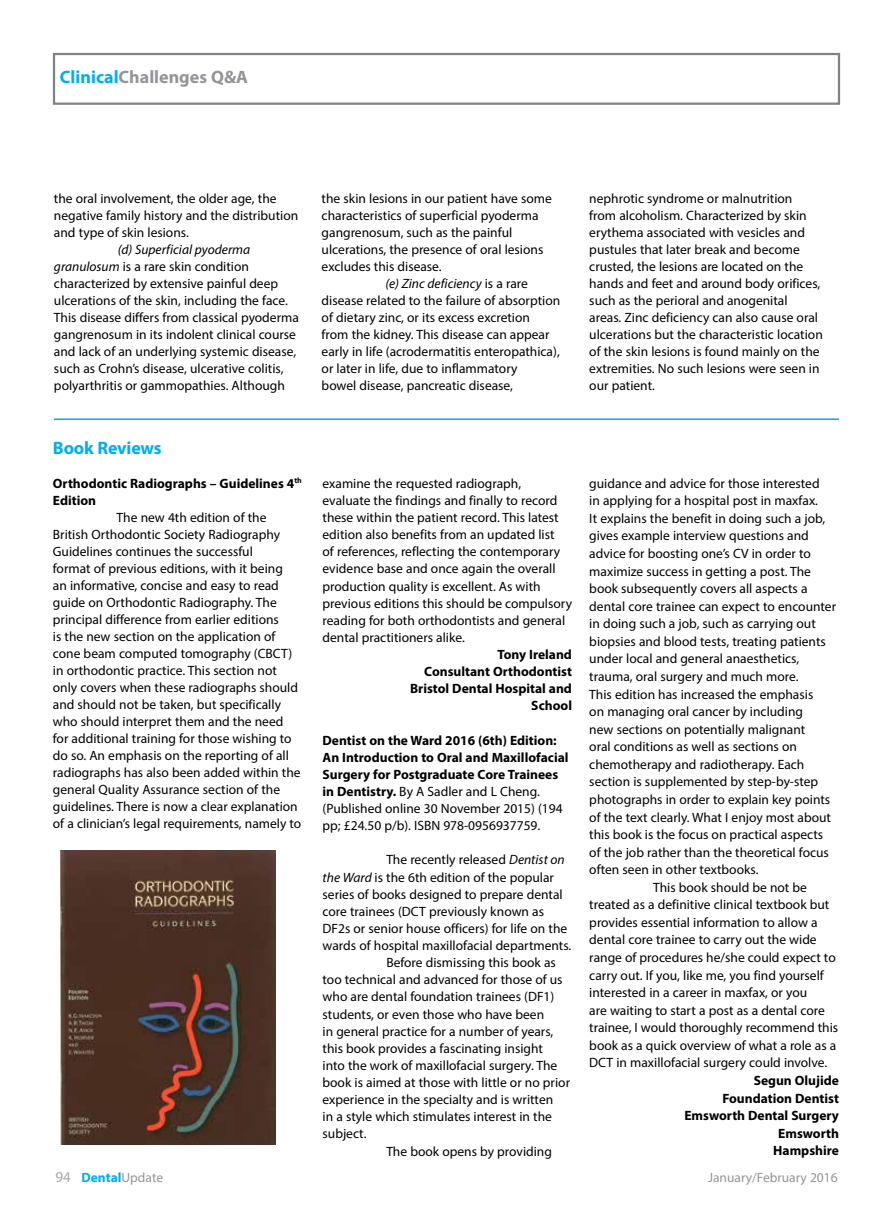
<style>
.page{position:relative;width:893px;height:1212px;background:#fff}
.page>*{position:absolute;margin:0;border:0;box-sizing:border-box;transform-origin:0 0}
.t1{font:700 18px "Myriad Pro";color:#939598}
.t2{font:700 18px "Myriad Pro";letter-spacing:-.01em;color:#00aeef}
.t3{font:13.5px/17px "Myriad Pro";color:#000}
.t4{font:700 13.5px/17.1px "Myriad Pro";color:#000}
.t5{font:italic 13.5px "Myriad Pro";color:#000}
.t6{font:13.5px "Myriad Pro";color:#939598}
.t7{font:700 13.5px "Myriad Pro";color:#00aeef}
.s1{color:#00aeef}
.s2{font-style:italic}
.s3{font-style:normal}
.s4{font-weight:400}
.s5{font-weight:400;font-size:15px;color:#a7a9ac}
.s6{font-weight:400;color:#939598}
</style>
<div class="page">
<div style="left:53px;top:53px;width:787px;height:52px;border:2px solid #808285"></div>
<hr style="left:54px;top:418px;width:785px;height:2px;background:#00aeef">
<img style="left:61px;top:850px;width:214px;height:295px">
<h1 class="t1" style="left:60px;top:65px;width:190px"><span class="s1">Clinical</span>Challenges Q&amp;A</h1>
<p class="t3" style="left:54px;top:190px;width:246px">the oral involvement, the older age, the negative family history and the distribution and type of skin lesions.</p>
<p class="t3" style="left:54px;top:241px;width:246px;text-indent:64px"><span class="s2">(d) Superficial pyoderma granulosum</span> is a rare skin condition characterized by extensive painful deep ulcerations of the skin, including the face.<br>This disease differs from classical pyoderma gangrenosum in its indolent clinical course and lack of an underlying systemic disease, such as Crohn’s disease, ulcerative colitis, polyarthritis or gammopathies. Although</p>
<h1 class="t2" style="left:53px;top:436px;width:110px">Book Reviews</h1>
<p class="t4" style="left:53px;top:474px;width:250px">Orthodontic Radiographs – Guidelines 4<sup>th<br></sup>Edition</p>
<p class="t3" style="left:53px;top:509px;width:250px;text-indent:64px">The new 4th edition of the British Orthodontic Society Radiography Guidelines continues the successful<br>format of previous editions, with it being<br>an informative, concise and easy to read guide on Orthodontic Radiography. The principal difference from earlier editions<br>is the new section on the application of cone beam computed tomography (CBCT) in orthodontic practice. This section not only covers when these radiographs should and should not be taken, but specifically who should interpret them and the need for additional training for those wishing to do so. An emphasis on the reporting of all radiographs has also been added within the general Quality Assurance section of the guidelines. There is now a clear explanation of a clinician’s legal requirements, namely to</p>
<p class="t3" style="left:322px;top:190px;width:232px">the skin lesions in our patient have some</p>
<p class="t3" style="left:322px;top:207px;width:218px">characteristics of superficial pyoderma</p>
<p class="t3" style="left:322px;top:224px;width:192px">gangrenosum, such as the painful</p>
<p class="t3" style="left:322px;top:241px;width:223px">ulcerations, the presence of oral lesions</p>
<p class="t3" style="left:322px;top:258px;width:122px">excludes this disease.</p>
<p class="t5" style="left:385px;top:275px;width:144px">(e) Zinc deficiency <span class="s3">is a rare</span></p>
<p class="t3" style="left:322px;top:292px;width:240px">disease related to the failure of absorption</p>
<p class="t3" style="left:322px;top:309px;width:210px">of dietary zinc, or its excess excretion</p>
<p class="t3" style="left:322px;top:326px;width:229px">from the kidney. This disease can appear</p>
<p class="t3" style="left:322px;top:343px;width:240px">early in life (acrodermatitis enteropathica),</p>
<p class="t3" style="left:322px;top:360px;width:197px">or later in life, due to inflammatory</p>
<p class="t3" style="left:322px;top:377px;width:193px">bowel disease, pancreatic disease,</p>
<p class="t3" style="left:589px;top:190px;width:235px">nephrotic syndrome or malnutrition<br>from alcoholism. Characterized by skin erythema associated with vesicles and pustules that later break and become crusted, the lesions are located on the hands and feet and around body orifices, such as the perioral and anogenital areas. Zinc deficiency can also cause oral ulcerations but the characteristic location of the skin lesions is found mainly on the extremities. No such lesions were seen in our patient.</p>
<p class="t3" style="left:323px;top:474px;width:251px">examine the requested radiograph, evaluate the findings and finally to record these within the patient record. This latest edition also benefits from an updated list<br>of references, reflecting the contemporary evidence base and once again the overall production quality is excellent. As with previous editions this should be compulsory reading for both orthodontists and general dental practitioners alike.</p>
<p class="t4" style="left:410px;top:645px;width:163px;text-align:right">Tony Ireland<br>Consultant Orthodontist<br>Bristol Dental Hospital and<br>School</p>
<p class="t4" style="left:323px;top:731px;width:247px">Dentist on the Ward 2016 (6th) Edition:<br>An Introduction to Oral and Maxillofacial Surgery for Postgraduate Core Trainees in Dentistry. <span class="s4">By A Sadler and L Cheng. (Published online 30 November 2015) (194 pp; £24.50 p/b). ISBN 978-0956937759.</span></p>
<p class="t3" style="left:386px;top:851px;width:180px">The recently released <span class="s2">Dentist on</span></p>
<p class="t3" style="left:323px;top:868px;width:233px"><span class="s2">the Ward</span> is the 6th edition of the popular</p>
<p class="t3" style="left:323px;top:885px;width:242px">series of books designed to prepare dental</p>
<p class="t3" style="left:323px;top:902px;width:223px">core trainees (DCT previously known as</p>
<p class="t3" style="left:323px;top:920px;width:246px">DF2s or senior house officers) for life on the</p>
<p class="t3" style="left:323px;top:937px;width:250px">wards of hospital maxillofacial departments.</p>
<p class="t3" style="left:386px;top:954px;width:171px">Before dismissing this book as</p>
<p class="t3" style="left:323px;top:971px;width:242px">too technical and advanced for those of us</p>
<p class="t3" style="left:323px;top:988px;width:233px">who are dental foundation trainees (DF1)</p>
<p class="t3" style="left:323px;top:1005px;width:223px">students, or even those who have been</p>
<p class="t3" style="left:323px;top:1022px;width:232px">in general practice for a number of years,</p>
<p class="t3" style="left:323px;top:1039px;width:222px">this book provides a fascinating insight</p>
<p class="t3" style="left:323px;top:1057px;width:236px">into the work of maxillofacial surgery. The</p>
<p class="t3" style="left:323px;top:1074px;width:249px">book is aimed at those with little or no prior</p>
<p class="t3" style="left:323px;top:1091px;width:232px">experience in the specialty and is written</p>
<p class="t3" style="left:323px;top:1108px;width:231px">in a style which stimulates interest in the</p>
<p class="t3" style="left:323px;top:1125px;width:45px">subject.</p>
<p class="t3" style="left:386px;top:1142px;width:167px">The book opens by providing</p>
<p class="t3" style="left:589px;top:474px;width:232px">guidance and advice for those interested</p>
<p class="t3" style="left:589px;top:492px;width:230px">in applying for a hospital post in maxfax.</p>
<p class="t3" style="left:589px;top:510px;width:237px">It explains the benefit in doing such a job,</p>
<p class="t3" style="left:589px;top:527px;width:221px">gives example interview questions and</p>
<p class="t3" style="left:589px;top:545px;width:223px">advice for boosting one’s CV in order to</p>
<p class="t3" style="left:589px;top:562px;width:223px">maximize success in getting a post. The</p>
<p class="t3" style="left:589px;top:580px;width:220px">book subsequently covers all aspects a</p>
<p class="t3" style="left:589px;top:597px;width:248px">dental core trainee can expect to encounter</p>
<p class="t3" style="left:589px;top:615px;width:228px">in doing such a job, such as carrying out</p>
<p class="t3" style="left:589px;top:633px;width:238px">biopsies and blood tests, treating patients</p>
<p class="t3" style="left:589px;top:650px;width:211px">under local and general anaesthetics,</p>
<p class="t3" style="left:589px;top:668px;width:211px">trauma, oral surgery and much more.</p>
<p class="t3" style="left:589px;top:685px;width:226px">This edition has increased the emphasis</p>
<p class="t3" style="left:589px;top:703px;width:215px">on managing oral cancer by including</p>
<p class="t3" style="left:589px;top:720px;width:217px">new sections on potentially malignant</p>
<p class="t3" style="left:589px;top:738px;width:209px">oral conditions as well as sections on</p>
<p class="t3" style="left:589px;top:756px;width:217px">chemotherapy and radiotherapy. Each</p>
<p class="t3" style="left:589px;top:773px;width:230px">section is supplemented by step-by-step</p>
<p class="t3" style="left:589px;top:791px;width:242px">photographs in order to explain key points</p>
<p class="t3" style="left:589px;top:808px;width:243px">of the text clearly. What I enjoy most about</p>
<p class="t3" style="left:589px;top:826px;width:235px">this book is the focus on practical aspects</p>
<p class="t3" style="left:589px;top:843px;width:241px">of the job rather than the theoretical focus</p>
<p class="t3" style="left:589px;top:861px;width:171px">often seen in other textbooks.</p>
<p class="t3" style="left:653px;top:878px;width:155px">This book should be not be</p>
<p class="t3" style="left:589px;top:896px;width:242px">treated as a definitive clinical textbook but</p>
<p class="t3" style="left:589px;top:914px;width:230px">provides essential information to allow a</p>
<p class="t3" style="left:589px;top:931px;width:229px">dental core trainee to carry out the wide</p>
<p class="t3" style="left:589px;top:949px;width:248px">range of procedures he/she could expect to</p>
<p class="t3" style="left:589px;top:966px;width:236px">carry out. If you, like me, you find yourself</p>
<p class="t3" style="left:589px;top:984px;width:219px">interested in a career in maxfax, or you</p>
<p class="t3" style="left:589px;top:1001px;width:237px">are waiting to start a post as a dental core</p>
<p class="t3" style="left:589px;top:1019px;width:250px">trainee, I would thoroughly recommend this</p>
<p class="t3" style="left:589px;top:1037px;width:248px">book as a quick overview of what a role as a</p>
<p class="t3" style="left:589px;top:1054px;width:239px">DCT in maxillofacial surgery could involve.</p>
<p class="t4" style="left:684px;top:1071px;width:156px;line-height:17.5px;text-align:right">Segun Olujide<br>Foundation Dentist<br>Emsworth Dental Surgery<br>Emsworth<br>Hampshire</p>
<p class="t7" style="left:56px;top:1168px;width:109px"><span class="s5">94</span> Dental<span class="s6">Update</span></p>
<p class="t6" style="left:708px;top:1168px;width:131px">January/February 2016</p>
</div>
